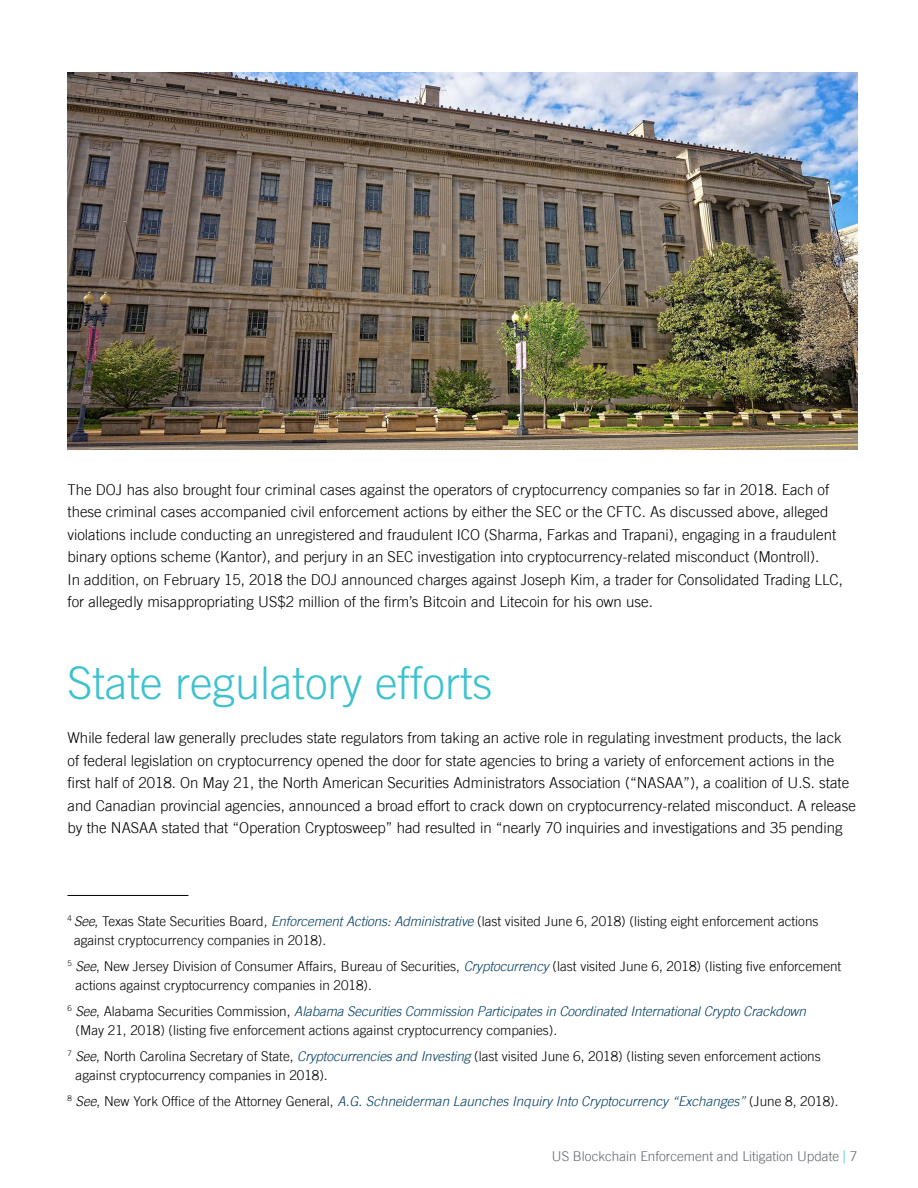
<style>
.page{position:relative;width:918px;height:1188px;background:#fff}
.page>*{position:absolute;margin:0;border:0;box-sizing:border-box;transform-origin:0 0}
.t1{font:300 45px "Trade Gothic LT Std";color:#3ec2cf}
.t2{font:300 15px/22.5px "Trade Gothic";color:#000}
.t3{font:300 13.5px/19.5px "Trade Gothic";color:#000}
.t4{font:italic 300 13.5px "Trade Gothic LT";letter-spacing:-.01em;color:#003c5f}
.t5{font:300 13.5px "Trade Gothic";color:#62686f}
.s1{font-family:"Trade Gothic LT";font-style:italic}
.s2{font-family:"Trade Gothic LT";font-style:italic;color:#003c5f}
.s3{color:#000}
.s4{font-family:"Trade Gothic";font-style:normal;color:#000}
.s5{font-size:17.55px;color:#3ec2cf}
</style>
<div class="page">
<hr style="left:68px;top:895px;width:120px;height:1px;background:#000">
<img style="left:68px;top:72px;width:789px;height:378px">
<p class="t2" style="left:68px;top:478px;width:777px">The DOJ has also brought four criminal cases against the operators of cryptocurrency companies so far in 2018. Each of these criminal cases accompanied civil enforcement actions by either the SEC or the CFTC. As discussed above, alleged violations include conducting an unregistered and fraudulent ICO (Sharma, Farkas and Trapani), engaging in a fraudulent binary options scheme (Kantor), and perjury in an SEC investigation into cryptocurrency-related misconduct (Montroll).<br>In addition, on February 15, 2018 the DOJ announced charges against Joseph Kim, a trader for Consolidated Trading LLC, for allegedly misappropriating US$2 million of the firm’s Bitcoin and Litecoin for his own use.</p>
<h1 class="t1" style="left:68px;top:657px;width:427px">State regulatory efforts</h1>
<p class="t2" style="left:68px;top:727px;width:790px">While federal law generally precludes state regulators from taking an active role in regulating investment products, the lack of federal legislation on cryptocurrency opened the door for state agencies to bring a variety of enforcement actions in the first half of 2018. On May 21, the North American Securities Administrators Association (“NASAA”), a coalition of U.S. state and Canadian provincial agencies, announced a broad effort to crack down on cryptocurrency-related misconduct. A release by the NASAA stated that “Operation Cryptosweep” had resulted in “nearly 70 inquiries and investigations and 35 pending</p>
<p class="t3" style="left:74px;top:911px;width:746px;text-indent:-7px"><sup>4</sup> <span class="s1">See</span>, Texas State Securities Board, <span class="s2">Enforcement Actions: Administrative</span> (last visited June 6, 2018) (listing eight enforcement actions against cryptocurrency companies in 2018).</p>
<p class="t3" style="left:76px;top:956px;width:767px;text-indent:-8px"><sup>5</sup> <span class="s1">See</span>, New Jersey Division of Consumer Affairs, Bureau of Securities, <span class="s2">Cryptocurrency</span> (last visited June 6, 2018) (listing five enforcement actions against cryptocurrency companies in 2018).</p>
<p class="t4" style="left:68px;top:1003px;width:740px"><sup>6</sup> <span class="s3">See</span><span class="s4">, Alabama Securities Commission,</span> Alabama Securities Commission Participates in Coordinated International Crypto Crackdown</p>
<p class="t3" style="left:68px;top:1018px;width:755px;line-height:25.5px;text-indent:8px">(May 21, 2018) (listing five enforcement actions against cryptocurrency companies).<br><sup>7</sup> <span class="s1">See</span>, North Carolina Secretary of State, <span class="s2">Cryptocurrencies and Investing</span> (last visited June 6, 2018) (listing seven enforcement actions</p>
<p class="t3" style="left:76px;top:1066px;width:254px">against cryptocurrency companies in 2018).</p>
<p class="t4" style="left:68px;top:1093px;width:773px"><sup>8</sup> <span class="s3">See</span><span class="s4">, New York Office of the Attorney General,</span> A.G. Schneiderman Launches Inquiry Into Cryptocurrency “Exchanges” <span class="s4">(June 8, 2018).</span></p>
<p class="t5" style="left:552px;top:1148px;width:307px">US Blockchain Enforcement and Litigation Update <span class="s5">|</span> 7</p>
</div>
